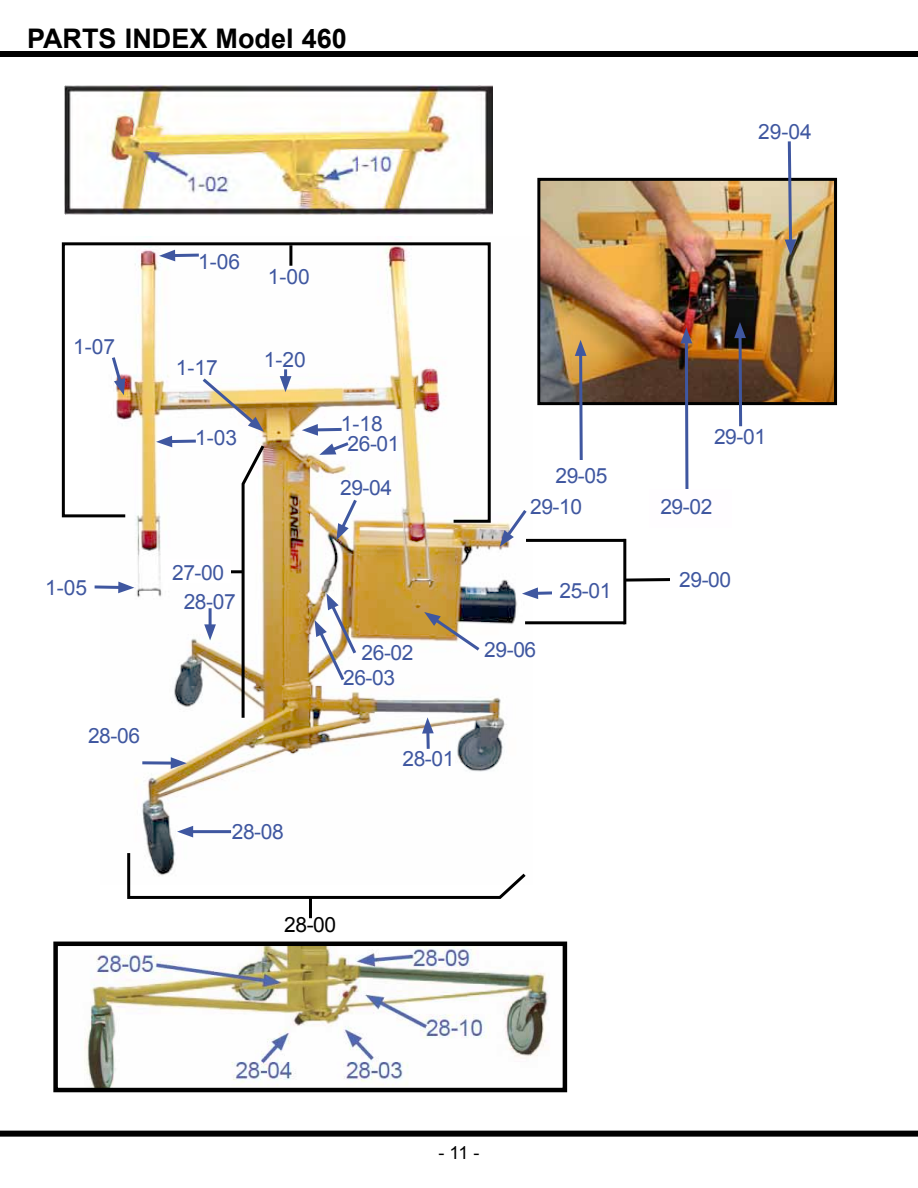
<style>
.page{position:relative;width:918px;height:1188px;background:#fff}
.page>*{position:absolute;margin:0;border:0;box-sizing:border-box;transform-origin:0 0}
.t1{font:700 27px "Arial";color:#000}
.t2{font:21px/20px "Arial";letter-spacing:-.02em;color:#3f57a0}
.t3{font:21px "Arial";color:#000}
.t4{font:18px "Arial";color:#000}
</style>
<div class="page">
<div style="left:0;top:51px;width:918px;height:6px;background:#000"></div>
<img style="left:541px;top:182px;width:292px;height:219px">
<div style="left:537px;top:178px;width:300px;height:227px;border:3px solid #000"></div>
<div style="left:0;top:1131px;width:918px;height:6px;background:#000"></div>
<img style="left:118px;top:264px;width:511px;height:586px">
<svg style="left:94px;top:582px;width:40px;height:11px"></svg>
<svg style="left:522px;top:587px;width:31px;height:12px"></svg>
<hr style="left:526px;top:539px;width:100px;height:3px;background:#000">
<hr style="left:623px;top:539px;width:3px;height:85px;background:#000">
<hr style="left:525px;top:621px;width:100px;height:3px;background:#000">
<svg style="left:623px;top:577px;width:47px;height:6px"></svg>
<hr style="left:187px;top:830px;width:44px;height:3px;background:#3f57a0">
<svg style="left:177px;top:826px;width:16px;height:11px"></svg>
<svg style="left:422px;top:717px;width:12px;height:35px"></svg>
<svg style="left:142px;top:761px;width:29px;height:4px"></svg>
<svg style="left:171px;top:757px;width:16px;height:12px"></svg>
<svg style="left:156px;top:524px;width:111px;height:197px"></svg>
<hr style="left:205px;top:570px;width:38px;height:3px;background:#000">
<svg style="left:127px;top:850px;width:399px;height:49px"></svg>
<hr style="left:309px;top:898px;width:3px;height:20px;background:#000">
<svg style="left:61px;top:242px;width:431px;height:282px"></svg>
<hr style="left:289px;top:245px;width:3px;height:21px;background:#000">
<svg style="left:785px;top:141px;width:11px;height:115px"></svg>
<svg style="left:734px;top:322px;width:12px;height:105px"></svg>
<svg style="left:681px;top:327px;width:11px;height:162px"></svg>
<svg style="left:575px;top:340px;width:12px;height:120px"></svg>
<div style="left:165px;top:559px;width:66px;height:23px;background:#fff"></div>
<img style="left:84px;top:947px;width:465px;height:140px">
<div style="left:53px;top:942px;width:514px;height:150px;border:4px solid #000"></div>
<img style="left:64px;top:86px;width:428px;height:129px">
<svg style="left:315px;top:593px;width:44px;height:91px"></svg>
<div style="left:549px;top:460px;width:65px;height:32px;background:#fff"></div>
<div style="left:553px;top:576px;width:61px;height:27px;background:#fff"></div>
<svg style="left:424px;top:612px;width:59px;height:42px"></svg>
<svg style="left:336px;top:496px;width:23px;height:44px"></svg>
<svg style="left:500px;top:507px;width:30px;height:40px"></svg>
<p class="t1" style="left:27px;top:20px;width:321px">PARTS INDEX Model 460</p>
<p class="t2" style="left:73px;top:337px;width:44px">1-07</p>
<p class="t2" style="left:45px;top:578px;width:44px">1-05</p>
<p class="t2" style="left:88px;top:726px;width:54px">28-06</p>
<p class="t2" style="left:198px;top:252px;width:44px">1-06</p>
<p class="t2" style="left:268px;top:267px;width:44px">1-00</p>
<p class="t2" style="left:176px;top:357px;width:44px">1-17</p>
<p class="t2" style="left:195px;top:428px;width:44px">1-03</p>
<p class="t2" style="left:264px;top:350px;width:44px">1-20</p>
<p class="t2" style="left:172px;top:563px;width:54px">627-00</p>
<p class="t2" style="left:184px;top:592px;width:54px">28-07</p>
<p class="t2" style="left:232px;top:821px;width:54px">28-08</p>
<p class="t2" style="left:348px;top:414px;width:54px;text-indent:-7px">1-18<br>26-01</p>
<p class="t2" style="left:340px;top:478px;width:54px">29-04</p>
<p class="t2" style="left:343px;top:641px;width:72px;line-height:24.8px;text-indent:18px">26-02<br>26-03</p>
<p class="t2" style="left:402px;top:749px;width:54px">28-01</p>
<p class="t3" style="left:284px;top:911px;width:54px">28-00</p>
<p class="t2" style="left:555px;top:463px;width:54px">26-06</p>
<p class="t2" style="left:555px;top:466px;width:54px">29-05</p>
<p class="t2" style="left:530px;top:497px;width:54px">29-10</p>
<p class="t2" style="left:484px;top:640px;width:54px">29-06</p>
<p class="t2" style="left:559px;top:581px;width:54px">25-01</p>
<p class="t2" style="left:555px;top:582px;width:54px">25-01</p>
<p class="t2" style="left:758px;top:122px;width:55px">29-04</p>
<p class="t2" style="left:714px;top:427px;width:54px">29-01</p>
<p class="t2" style="left:661px;top:492px;width:54px">25-04</p>
<p class="t2" style="left:660px;top:497px;width:54px">29-02</p>
<p class="t2" style="left:673px;top:570px;width:54px">25-00</p>
<p class="t2" style="left:679px;top:570px;width:54px">29-00</p>
<p class="t4" style="left:439px;top:1141px;width:42px">- 11 -</p>
</div>
